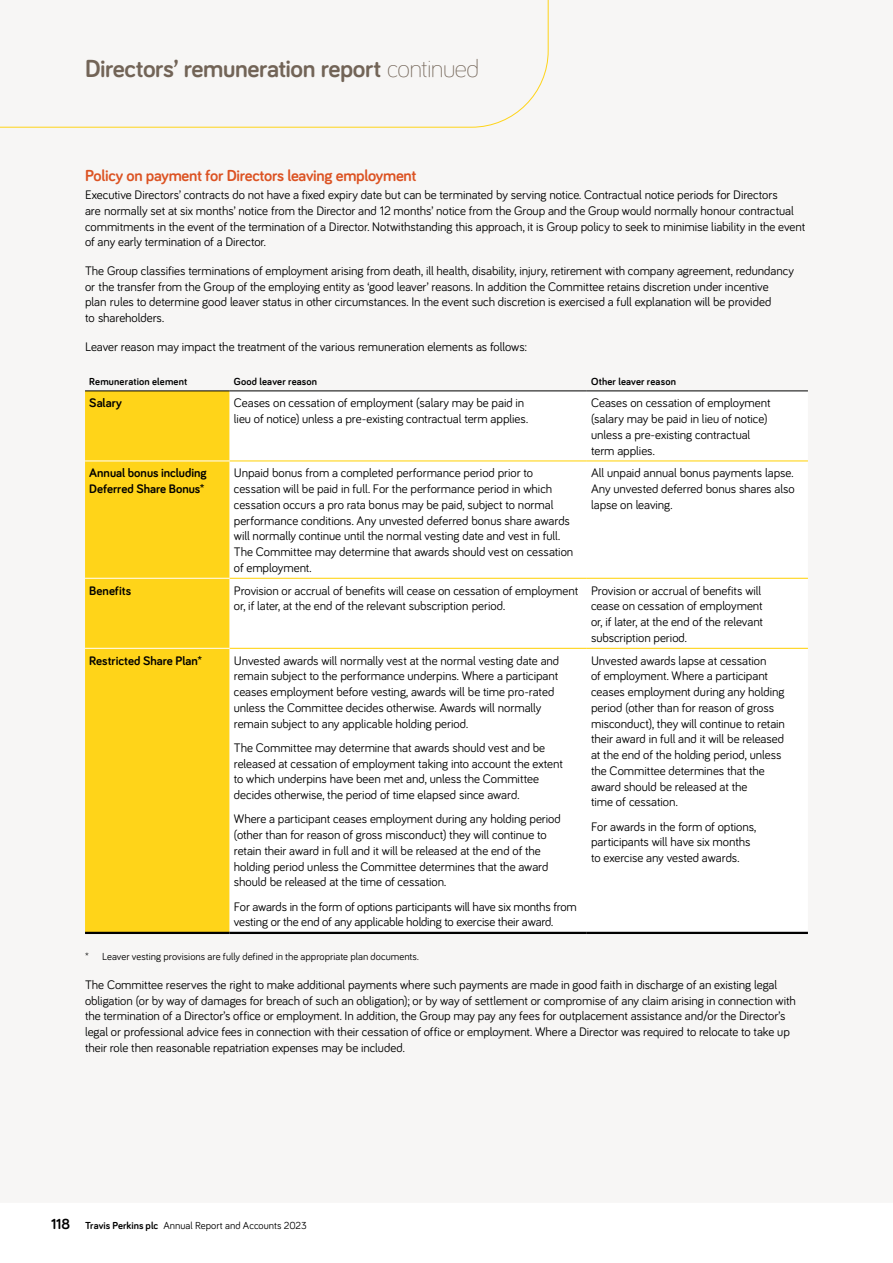
<style>
.page{position:relative;width:893px;height:1263px;background:#fff}
.page>*{position:absolute;margin:0;border:0;box-sizing:border-box;transform-origin:0 0}
.t1{font:700 25.5px "Bariol";letter-spacing:-.015em;color:#726457}
.t2{font:700 16.5px "Bariol";letter-spacing:-.015em;color:#dc5323}
.t3{font:12.75px/15.8px "Bariol";letter-spacing:-.005em;color:#000}
.t4{font:700 12.75px/15.8px "Bariol";color:#000}
.t5{font:10.5px "Bariol";letter-spacing:.005em;color:#000}
.t6{font:700 10.5px "Bariol";letter-spacing:.015em;color:#000}
.s1{font-weight:300}
.s2{font-weight:700;font-size:15px}
.s3{font-weight:700}
</style>
<div class="page">
<div style="left:0;top:0;width:549px;height:128px;background:#f7f6f5"></div>
<div style="left:85px;top:391px;width:145px;height:541px;background:#ffd419"></div>
<svg style="left:230px;top:391px;width:578px;height:541px"></svg>
<hr style="left:230px;top:461px;width:357px;height:1px;background:#ffd000">
<hr style="left:587px;top:461px;width:221px;height:1px;background:#ffd000">
<hr style="left:230px;top:578px;width:357px;height:1px;background:#ffd000">
<hr style="left:587px;top:578px;width:221px;height:1px;background:#ffd000">
<hr style="left:230px;top:648px;width:357px;height:1px;background:#ffd000">
<hr style="left:587px;top:648px;width:221px;height:1px;background:#ffd000">
<hr style="left:85px;top:932px;width:145px;height:2px;background:#000">
<hr style="left:230px;top:932px;width:357px;height:2px;background:#000">
<hr style="left:587px;top:932px;width:221px;height:2px;background:#000">
<hr style="left:85px;top:390px;width:145px;height:1px;background:#000">
<hr style="left:230px;top:390px;width:357px;height:1px;background:#000">
<hr style="left:587px;top:390px;width:221px;height:1px;background:#000">
<hr style="left:85px;top:461px;width:145px;height:1px;background:#fff">
<hr style="left:85px;top:578px;width:145px;height:1px;background:#fff">
<hr style="left:85px;top:648px;width:145px;height:1px;background:#fff">
<h1 class="t1" style="left:85px;top:51px;width:396px">Directors’ remuneration report <span class="s1">continued</span></h1>
<p class="t2" style="left:85px;top:164px;width:333px">Policy on payment for Directors leaving employment</p>
<p class="t3" style="left:85px;top:186px;width:722px">Executive Directors’ contracts do not have a fixed expiry date but can be terminated by serving notice. Contractual notice periods for Directors<br>are normally set at six months’ notice from the Director and 12 months’ notice from the Group and the Group would normally honour contractual commitments in the event of the termination of a Director. Notwithstanding this approach, it is Group policy to seek to minimise liability in the event of any early termination of a Director.</p>
<p class="t3" style="left:85px;top:262px;width:711px">The Group classifies terminations of employment arising from death, ill health, disability, injury, retirement with company agreement, redundancy or the transfer from the Group of the employing entity as ‘good leaver’ reasons. In addition the Committee retains discretion under incentive<br>plan rules to determine good leaver status in other circumstances. In the event such discretion is exercised a full explanation will be provided<br>to shareholders.</p>
<p class="t3" style="left:85px;top:338px;width:443px">Leaver reason may impact the treatment of the various remuneration elements as follows:</p>
<p class="t6" style="left:89px;top:374px;width:99px">Remuneration element</p>
<p class="t6" style="left:234px;top:374px;width:85px">Good leaver reason</p>
<p class="t6" style="left:591px;top:374px;width:86px">Other leaver reason</p>
<p class="t4" style="left:89px;top:395px;width:34px">Salary</p>
<p class="t3" style="left:234px;top:394px;width:296px">Ceases on cessation of employment (salary may be paid in lieu of notice) unless a pre-existing contractual term applies.</p>
<p class="t3" style="left:591px;top:394px;width:181px">Ceases on cessation of employment (salary may be paid in lieu of notice) unless a pre-existing contractual term applies.</p>
<p class="t4" style="left:89px;top:465px;width:119px">Annual bonus including<br>Deferred Share Bonus*</p>
<p class="t3" style="left:234px;top:464px;width:341px">Unpaid bonus from a completed performance period prior to cessation will be paid in full. For the performance period in which cessation occurs a pro rata bonus may be paid, subject to normal performance conditions. Any unvested deferred bonus share awards will normally continue until the normal vesting date and vest in full.<br>The Committee may determine that awards should vest on cessation of employment.</p>
<p class="t3" style="left:591px;top:464px;width:205px;text-align:justify">All unpaid annual bonus payments lapse.<br>Any unvested deferred bonus shares also lapse on leaving.</p>
<p class="t4" style="left:89px;top:582px;width:43px">Benefits</p>
<p class="t3" style="left:234px;top:582px;width:346px">Provision or accrual of benefits will cease on cessation of employment or, if later, at the end of the relevant subscription period.</p>
<p class="t3" style="left:591px;top:582px;width:174px">Provision or accrual of benefits will cease on cessation of employment or, if later, at the end of the relevant subscription period.</p>
<p class="t4" style="left:89px;top:652px;width:114px">Restricted Share Plan*</p>
<p class="t3" style="left:234px;top:652px;width:327px">Unvested awards will normally vest at the normal vesting date and remain subject to the performance underpins. Where a participant ceases employment before vesting, awards will be time pro-rated unless the Committee decides otherwise. Awards will normally remain subject to any applicable holding period.</p>
<p class="t3" style="left:234px;top:739px;width:331px">The Committee may determine that awards should vest and be released at cessation of employment taking into account the extent to which underpins have been met and, unless the Committee decides otherwise, the period of time elapsed since award.</p>
<p class="t3" style="left:234px;top:810px;width:329px">Where a participant ceases employment during any holding period (other than for reason of gross misconduct) they will continue to retain their award in full and it will be released at the end of the holding period unless the Committee determines that the award should be released at the time of cessation.</p>
<p class="t3" style="left:234px;top:898px;width:345px">For awards in the form of options participants will have six months from vesting or the end of any applicable holding to exercise their award.</p>
<p class="t3" style="left:591px;top:652px;width:195px">Unvested awards lapse at cessation<br>of employment. Where a participant ceases employment during any holding period (other than for reason of gross misconduct), they will continue to retain their award in full and it will be released at the end of the holding period, unless the Committee determines that the award should be released at the<br>time of cessation.</p>
<p class="t3" style="left:591px;top:818px;width:167px">For awards in the form of options, participants will have six months to exercise any vested awards.</p>
<p class="t5" style="left:85px;top:949px;width:335px">* Leaver vesting provisions are fully defined in the appropriate plan documents.</p>
<p class="t3" style="left:85px;top:976px;width:712px">The Committee reserves the right to make additional payments where such payments are made in good faith in discharge of an existing legal obligation (or by way of damages for breach of such an obligation); or by way of settlement or compromise of any claim arising in connection with the termination of a Director’s office or employment. In addition, the Group may pay any fees for outplacement assistance and/or the Director’s legal or professional advice fees in connection with their cessation of office or employment. Where a Director was required to relocate to take up their role then reasonable repatriation expenses may be included.</p>
<p class="t5" style="left:51px;top:1218px;width:257px"><span class="s2">118</span> <span class="s3">Travis Perkins plc</span> Annual Report and Accounts 2023</p>
</div>
